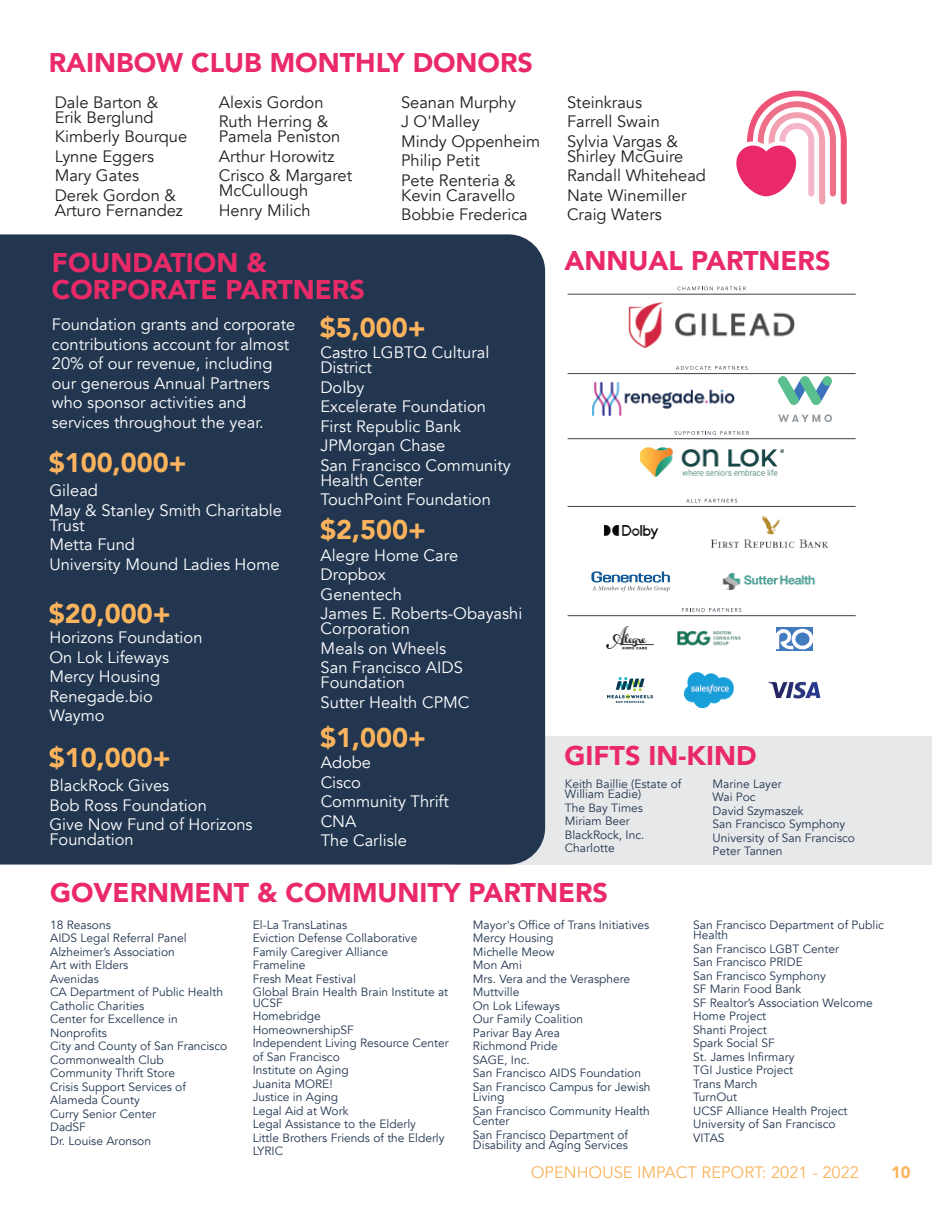
<style>
.page{position:relative;width:945px;height:1215px;background:#fff}
.page>*{position:absolute;margin:0;border:0;box-sizing:border-box;transform-origin:0 0}
.t1{font:900 27px/27px "Avenir";color:#ea2a68}
.t2{font:900 27px "Avenir";color:#fbb35d}
.t3{font:16.5px/19.5px "Avenir";color:#fff}
.t4{font:16.5px/19.5px "Avenir";color:#231f20}
.t5{font:16.5px "Avenir";color:#fbb35d}
.t6{font:900 16.5px "Avenir";color:#fbb35d}
.t7{font:12px/13.5px "Avenir";color:#223650}
</style>
<div class="page">
<div style="left:453px;top:736px;width:479px;height:129px;background:#e7e8e9"></div>
<div style="left:0;top:234px;width:545px;height:631px;background:#223650"></div>
<img style="left:640px;top:448px;width:143px;height:29px">
<hr style="left:568px;top:294px;width:288px;height:1px;background:#40424b">
<svg style="left:678px;top:287px;width:68px;height:3px"></svg>
<hr style="left:568px;top:506px;width:288px;height:1px;background:#40424b">
<svg style="left:686px;top:499px;width:51px;height:4px"></svg>
<hr style="left:568px;top:615px;width:288px;height:1px;background:#40424b">
<svg style="left:682px;top:608px;width:59px;height:4px"></svg>
<hr style="left:568px;top:373px;width:288px;height:1px;background:#40424b">
<svg style="left:676px;top:366px;width:71px;height:4px"></svg>
<hr style="left:568px;top:438px;width:288px;height:1px;background:#40424b">
<svg style="left:674px;top:431px;width:75px;height:4px"></svg>
<img style="left:628px;top:302px;width:167px;height:46px">
<img style="left:592px;top:383px;width:143px;height:32px">
<img style="left:779px;top:377px;width:52px;height:44px">
<svg style="left:591px;top:571px;width:79px;height:21px"></svg>
<img style="left:722px;top:573px;width:94px;height:17px">
<img style="left:604px;top:525px;width:55px;height:15px">
<img style="left:711px;top:515px;width:118px;height:33px">
<img style="left:606px;top:626px;width:48px;height:24px">
<img style="left:677px;top:630px;width:64px;height:16px">
<img style="left:776px;top:627px;width:36px;height:24px">
<img style="left:608px;top:678px;width:44px;height:24px">
<img style="left:685px;top:673px;width:49px;height:34px">
<img style="left:768px;top:681px;width:52px;height:18px">
<svg style="left:736px;top:90px;width:111px;height:115px"></svg>
<h1 class="t1" style="left:49px;top:48px;width:486px">RAINBOW CLUB MONTHLY DONORS</h1>
<h2 class="t4" style="left:55px;top:95px;width:105px;line-height:15px">Dale Barton &amp;<br>Erik Berglund</h2>
<h2 class="t4" style="left:55px;top:127px;width:134px">Kimberly Bourque<br>Lynne Eggers<br>Mary Gates<br>Derek Gordon &amp;</h2>
<h2 class="t4" style="left:55px;top:200px;width:130px">Arturo Fernandez</h2>
<h2 class="t4" style="left:219px;top:92px;width:111px">Alexis Gordon<br>Ruth Herring &amp;</h2>
<h2 class="t4" style="left:219px;top:127px;width:135px">Pamela Peniston<br>Arthur Horowitz<br>Crisco &amp; Margaret</h2>
<h2 class="t4" style="left:219px;top:181px;width:93px">McCullough<br>Henry Milich</h2>
<h1 class="t1" style="left:52px;top:248px;width:314px">FOUNDATION &amp;<br>CORPORATE PARTNERS</h1>
<h2 class="t4" style="left:401px;top:92px;width:141px">Seanan Murphy<br>J O'Malley<br>Mindy Oppenheim<br>Philip Petit<br>Pete Renteria &amp;</h2>
<h2 class="t4" style="left:401px;top:185px;width:128px">Kevin Caravello<br>Bobbie Frederica</h2>
<h2 class="t3" style="left:52px;top:315px;width:245px">Foundation grants and corporate contributions account for almost<br>20% of our revenue, including our generous Annual Partners who sponsor activities and services throughout the year.</h2>
<h1 class="t2" style="left:49px;top:440px;width:139px">$100,000+</h1>
<h2 class="t3" style="left:49px;top:481px;width:234px">Gilead<br>May &amp; Stanley Smith Charitable</h2>
<h2 class="t3" style="left:49px;top:516px;width:232px">Trust<br>Metta Fund<br>University Mound Ladies Home</h2>
<h1 class="t2" style="left:49px;top:590px;width:123px">$20,000+</h1>
<h2 class="t3" style="left:49px;top:628px;width:155px">Horizons Foundation<br>On Lok Lifeways<br>Mercy Housing<br>Renegade.bio<br>Waymo</h2>
<h1 class="t2" style="left:49px;top:734px;width:123px">$10,000+</h1>
<h2 class="t3" style="left:49px;top:776px;width:205px">BlackRock Gives<br>Bob Ross Foundation<br>Give Now Fund of Horizons</h2>
<h2 class="t3" style="left:49px;top:830px;width:86px">Foundation</h2>
<h1 class="t2" style="left:320px;top:304px;width:107px">$5,000+</h1>
<h2 class="t3" style="left:320px;top:345px;width:170px;line-height:15px">Castro LGBTQ Cultural<br>District</h2>
<h2 class="t3" style="left:320px;top:377px;width:192px">Dolby<br>Excelerate Foundation<br>First Republic Bank<br>JPMorgan Chase<br>San Francisco Community</h2>
<h2 class="t3" style="left:320px;top:470px;width:172px">Health Center<br>TouchPoint Foundation</h2>
<h1 class="t2" style="left:320px;top:507px;width:107px">$2,500+</h1>
<h2 class="t3" style="left:321px;top:546px;width:203px">Alegre Home Care<br>Dropbox<br>Genentech<br>James E. Roberts-Obayashi</h2>
<h2 class="t3" style="left:321px;top:619px;width:144px">Corporation<br>Meals on Wheels<br>San Francisco AIDS</h2>
<h2 class="t3" style="left:321px;top:673px;width:150px">Foundation<br>Sutter Health CPMC</h2>
<h1 class="t2" style="left:320px;top:714px;width:107px">$1,000+</h1>
<h2 class="t3" style="left:321px;top:753px;width:130px">Adobe<br>Cisco<br>Community Thrift<br>CNA<br>The Carlisle</h2>
<h2 class="t4" style="left:567px;top:92px;width:112px">Steinkraus<br>Farrell Swain<br>Sylvia Vargas &amp;</h2>
<h2 class="t4" style="left:567px;top:146px;width:141px">Shirley McGuire<br>Randall Whitehead<br>Nate Winemiller<br>Craig Waters</h2>
<h1 class="t1" style="left:565px;top:246px;width:268px">ANNUAL PARTNERS</h1>
<h1 class="t1" style="left:565px;top:741px;width:193px">GIFTS IN-KIND</h1>
<p class="t7" style="left:565px;top:779px;width:118px;line-height:10.5px">Keith Baillie (Estate of<br>William Eadie)</p>
<p class="t7" style="left:565px;top:801px;width:81px">The Bay Times<br>Miriam Beer<br>BlackRock, Inc.<br>Charlotte</p>
<p class="t7" style="left:713px;top:777px;width:144px">Marine Layer<br>Wai Poc<br>David Szymaszek<br>San Francisco Symphony<br>University of San Francisco<br>Peter Tannen</p>
<h1 class="t1" style="left:50px;top:879px;width:559px">GOVERNMENT &amp; COMMUNITY PARTNERS</h1>
<p class="t7" style="left:50px;top:918px;width:179px">18 Reasons<br>AIDS Legal Referral Panel<br>Alzheimer’s Association<br>Art with Elders<br>Avenidas<br>CA Department of Public Health<br>Catholic Charities<br>Center for Excellence in<br>Nonprofits<br>City and County of San Francisco<br>Commonwealth Club<br>Community Thrift Store<br>Crisis Support Services of<br>Alameda County<br>Curry Senior Center<br>DadSF<br>Dr. Louise Aronson</p>
<p class="t7" style="left:253px;top:918px;width:197px">El-La TransLatinas<br>Eviction Defense Collaborative<br>Family Caregiver Alliance<br>Frameline<br>Fresh Meat Festival<br>Global Brain Health Brain Institute at</p>
<p class="t7" style="left:253px;top:996px;width:198px">UCSF<br>Homebridge<br>HomeownershipSF<br>Independent Living Resource Center of San Francisco<br>Institute on Aging<br>Juanita MORE!<br>Justice in Aging<br>Legal Aid at Work<br>Legal Assistance to the Elderly<br>Little Brothers Friends of the Elderly<br>LYRIC</p>
<p class="t7" style="left:473px;top:918px;width:179px">Mayor's Office of Trans Initiatives<br>Mercy Housing<br>Michelle Meow<br>Mon Ami<br>Mrs. Vera and the Verasphere<br>Muttville<br>On Lok Lifeways<br>Our Family Coalition<br>Parivar Bay Area<br>Richmond Pride<br>SAGE, Inc.<br>San Francisco AIDS Foundation<br>San Francisco Campus for Jewish</p>
<p class="t7" style="left:473px;top:1090px;width:178px">Living<br>San Francisco Community Health</p>
<p class="t7" style="left:473px;top:1114px;width:157px">Center<br>San Francisco Department of</p>
<p class="t7" style="left:473px;top:1138px;width:157px">Disability and Aging Services</p>
<p class="t7" style="left:693px;top:919px;width:192px;line-height:10.5px">San Francisco Department of Public<br>Health</p>
<p class="t7" style="left:693px;top:942px;width:181px">San Francisco LGBT Center<br>San Francisco PRIDE<br>San Francisco Symphony<br>SF Marin Food Bank<br>SF Realtor’s Association Welcome<br>Home Project<br>Shanti Project<br>Spark Social SF<br>St. James Infirmary<br>TGI Justice Project<br>Trans March<br>TurnOut<br>UCSF Alliance Health Project<br>University of San Francisco<br>VITAS</p>
<h2 class="t5" style="left:531px;top:1163px;width:330px">OPENHOUSE IMPACT REPORT: 2021 - 2022</h2>
<h2 class="t6" style="left:891px;top:1158px;width:21px">10</h2>
</div>
